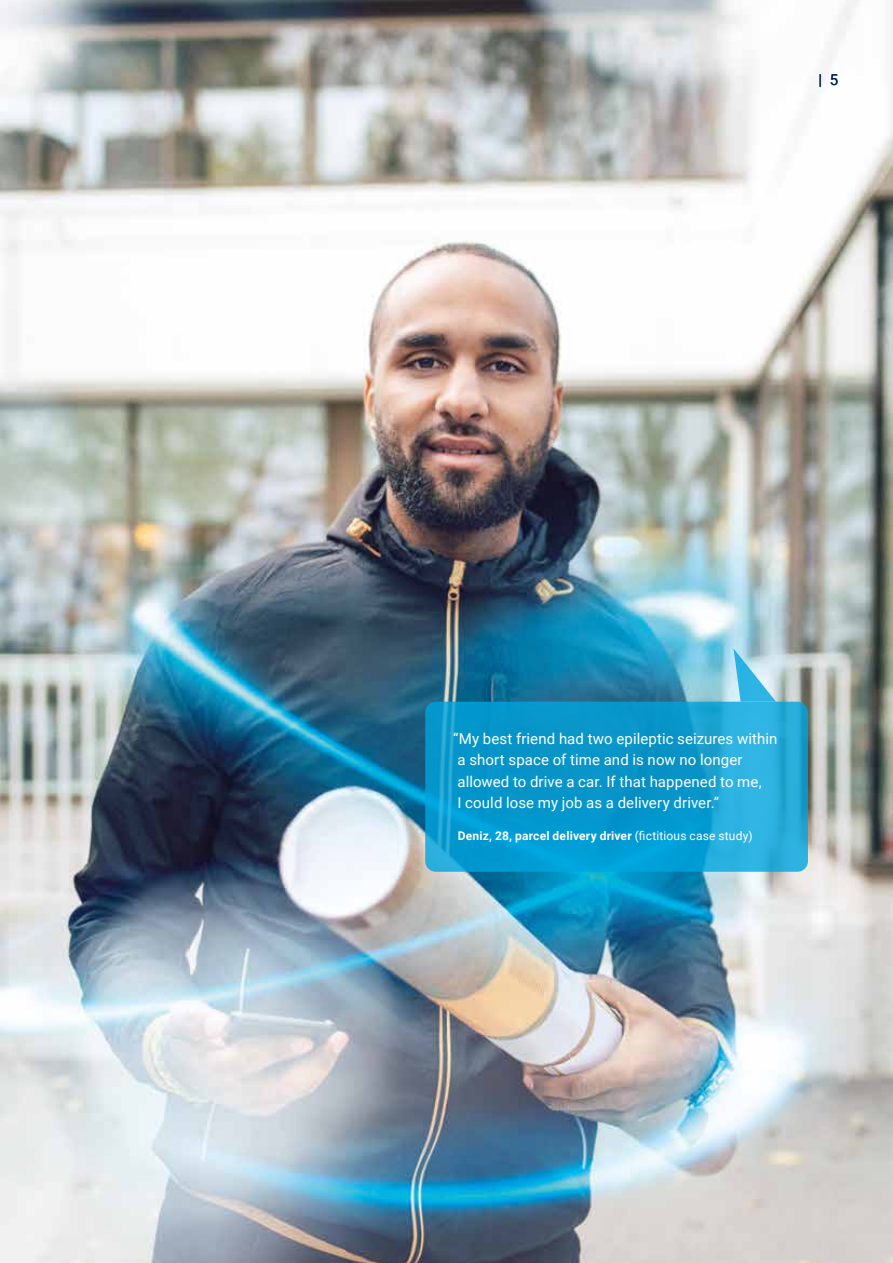
<style>
.page{position:relative;width:893px;height:1263px;background:#fff}
.page>*{position:absolute;margin:0;border:0;box-sizing:border-box;transform-origin:0 0}
.t1{font:15px/21.3px "Roboto";letter-spacing:.005em;color:#fff}
.t2{font:15px "Roboto";color:#052453}
.t3{font:700 12px "Roboto";letter-spacing:.015em;color:#fff}
.s1{font-weight:400}
</style>
<div class="page">
<img style="left:0;top:0;width:893px;height:1263px">
<svg style="left:425px;top:702px;width:383px;height:170px;background:#0f9dd1"></svg>
<svg style="left:733px;top:648px;width:43px;height:54px;background:#88cee7"></svg>
<p class="t2" style="left:819px;top:69px;width:21px">| 5</p>
<p class="t1" style="left:453px;top:728px;width:326px">“My best friend had two epileptic seizures within a short space of time and is now no longer allowed to drive a car. If that happened to me,<br>I could lose my job as a delivery driver.”</p>
<p class="t3" style="left:458px;top:827px;width:296px">Deniz, 28, parcel delivery driver <span class="s1">(fictitious case study)</span></p>
</div>
